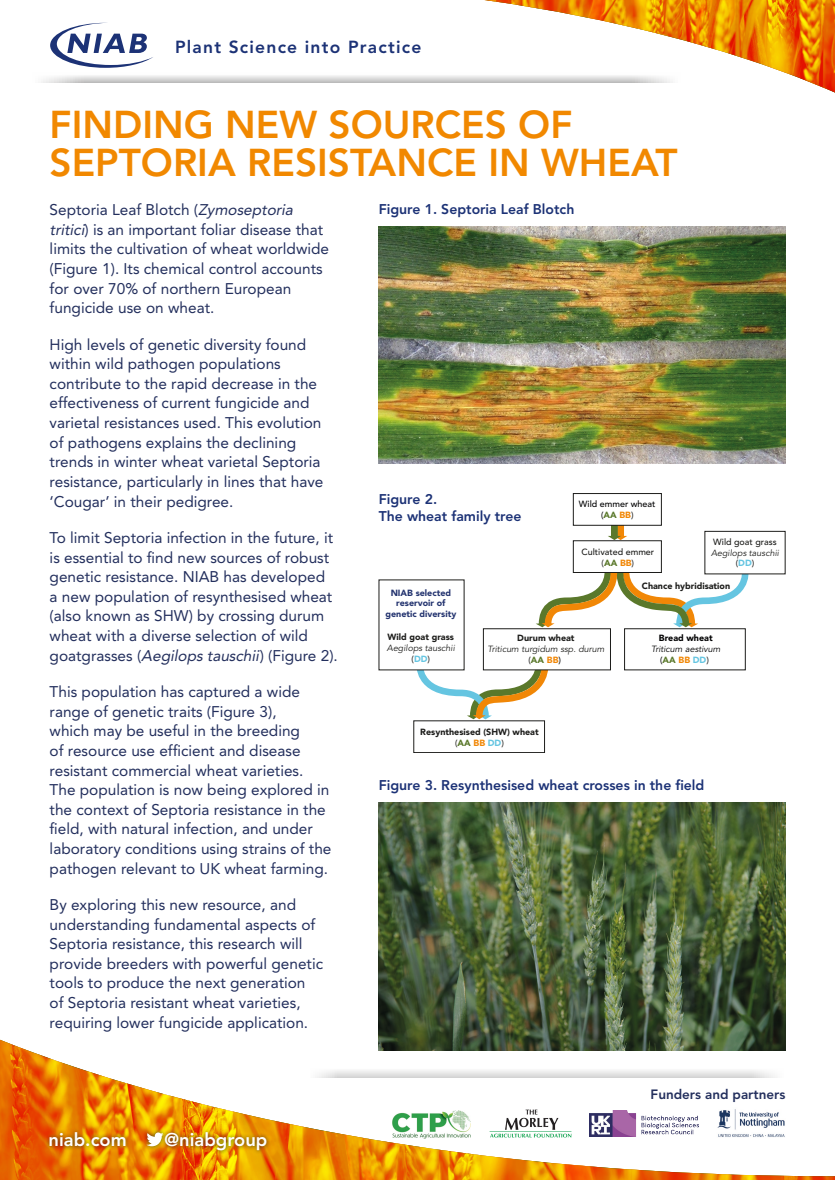
<style>
.page{position:relative;width:835px;height:1180px;background:#fff}
.page>*{position:absolute;margin:0;border:0;box-sizing:border-box;transform-origin:0 0}
.t1{font:800 38.5px/37.8px "Avenir";color:#f18800}
.t2{font:800 18.3px "Avenir";color:#fff}
.t3{font:800 17.39px "Avenir";letter-spacing:.07em;color:#1c3276}
.t4{font:15.4px/19.6px "Avenir";color:#232f5d}
.t5{font:800 14px/17.5px "Avenir";color:#1c3276}
.t6{font:800 13.44px "Avenir";color:#232f5d}
.t7{font:italic 8.96px/10.7px "Avenir";color:#1d1d1b;text-align:center}
.t8{font:900 8.96px/10.7px "Avenir";color:#1d1d1b;text-align:center}
.t9{font:900 8.96px/10.7px "Avenir";color:#253570;text-align:center}
.t10{font:italic 8.96px/10.7px "Avenir";color:#020203;text-align:center}
.t11{font:500 8.96px/10.7px "Avenir";color:#1d1d1b;text-align:center}
.t12{font:500 8.96px/10.7px "Avenir";color:#020203;text-align:center}
.s1{font-style:italic}
.s2{font-weight:900;color:#5a782b}
.s3{font-weight:900;color:#f18706}
.s4{color:#1d1d1b}
.s5{font-weight:500;font-style:normal}
.s6{font-weight:900;font-style:normal;color:#65c5e1}
.s7{font-weight:900;font-style:normal}
.s8{font-weight:900;font-style:normal;color:#5a782b}
.s9{font-weight:900;font-style:normal;color:#f18706}
.s10{font-weight:500;font-style:normal;color:#020203}
.s11{font-weight:500;font-style:normal;color:#1d1d1b}
.s12{font-weight:500}
.s13{color:#5a782b}
.s14{color:#f18706}
.s15{color:#65c5e1}
</style>
<div class="page">
<img style="left:378px;top:226px;width:407px;height:238px">
<img style="left:378px;top:802px;width:407px;height:199px">
<svg style="left:413px;top:656px;width:138px;height:67px"></svg>
<div style="left:483px;top:628px;width:127px;height:42px;background:#fff;border:1px solid #1d1d1b"></div>
<div style="left:617px;top:523px;width:7px;height:14px;background:#f18706"></div>
<svg style="left:535px;top:564px;width:216px;height:67px"></svg>
<div style="left:611px;top:523px;width:6px;height:14px;background:#5a782b"></div>
<svg style="left:608px;top:536px;width:19px;height:4px"></svg>
<div style="left:704px;top:531px;width:81px;height:43px;background:#fff"></div>
<div style="left:704px;top:531px;width:81px;height:43px;border:1px solid #1d1d1b"></div>
<div style="left:413px;top:721px;width:131px;height:31px;background:#fff"></div>
<div style="left:413px;top:720px;width:131px;height:33px;border:1px solid #1d1d1b"></div>
<div style="left:573px;top:540px;width:88px;height:33px;background:#fff;border:1px solid #1d1d1b"></div>
<div style="left:379px;top:580px;width:85px;height:90px;background:#fff"></div>
<div style="left:573px;top:493px;width:88px;height:32px;border:1px solid #1d1d1b"></div>
<svg style="left:41px;top:0;width:793px;height:92px"></svg>
<svg style="left:0;top:1001px;width:834px;height:179px"></svg>
<svg style="left:50px;top:23px;width:103px;height:45px"></svg>
<div style="left:46px;top:1128px;width:225px;height:27px;background:#1d1d1b;opacity:.75"></div>
<svg style="left:146px;top:1132px;width:17px;height:14px"></svg>
<p class="t3" style="left:175px;top:37px;width:248px">Plant Science into Practice</p>
<p class="t1" style="left:50px;top:106px;width:629px">FINDING NEW SOURCES OF<br>SEPTORIA RESISTANCE IN WHEAT</p>
<p class="t5" style="left:378px;top:200px;width:197px">Figure 1. Septoria Leaf Blotch</p>
<p class="t4" style="left:50px;top:200px;width:281px">Septoria Leaf Blotch (<span class="s1">Zymoseptoria tritici</span>) is an important foliar disease that limits the cultivation of wheat worldwide (Figure 1). Its chemical control accounts for over 70% of northern European fungicide use on wheat.</p>
<p class="t4" style="left:50px;top:334px;width:275px">High levels of genetic diversity found within wild pathogen populations contribute to the rapid decrease in the effectiveness of current fungicide and varietal resistances used. This evolution of pathogens explains the declining trends in winter wheat varietal Septoria resistance, particularly in lines that have ‘Cougar’ in their pedigree.</p>
<p class="t4" style="left:50px;top:528px;width:290px">To limit Septoria infection in the future, it is essential to find new sources of robust genetic resistance. NIAB has developed<br>a new population of resynthesised wheat (also known as SHW) by crossing durum wheat with a diverse selection of wild goatgrasses (<span class="s1">Aegilops tauschii</span>) (Figure 2).</p>
<p class="t4" style="left:50px;top:682px;width:283px">This population has captured a wide range of genetic traits (Figure 3),<br>which may be useful in the breeding<br>of resource use efficient and disease resistant commercial wheat varieties.<br>The population is now being explored in the context of Septoria resistance in the field, with natural infection, and under laboratory conditions using strains of the pathogen relevant to UK wheat farming.</p>
<p class="t4" style="left:50px;top:895px;width:275px">By exploring this new resource, and understanding fundamental aspects of Septoria resistance, this research will provide breeders with powerful genetic tools to produce the next generation of Septoria resistant wheat varieties, requiring lower fungicide application.</p>
<p class="t5" style="left:378px;top:490px;width:144px">Figure 2.<br>The wheat family tree</p>
<p class="t12" style="left:579px;top:498px;width:78px">Wild emmer wheat (<span class="s2">AA</span> <span class="s3">BB</span><span class="s4">)</span></p>
<p class="t11" style="left:581px;top:546px;width:74px">Cultivated emmer (<span class="s2">AA</span> <span class="s3">BB</span>)</p>
<p class="t7" style="left:711px;top:536px;width:69px"><span class="s5">Wild goat grass<br></span>Aegilops tauschii <span class="s5">(</span><span class="s6">DD</span><span class="s5">)</span></p>
<p class="t8" style="left:641px;top:580px;width:90px">Chance hybridisation</p>
<p class="t9" style="left:385px;top:587px;width:72px">NIAB selected reservoir of genetic diversity</p>
<p class="t7" style="left:387px;top:632px;width:69px"><span class="s7">Wild goat grass<br></span>Aegilops tauschii <span class="s5">(</span><span class="s6">DD</span><span class="s5">)</span></p>
<p class="t7" style="left:487px;top:633px;width:118px"><span class="s7">Durum wheat<br></span>Triticum turgidum ssp. durum <span class="s5">(</span><span class="s8">AA</span> <span class="s9">BB</span><span class="s10">)</span></p>
<p class="t10" style="left:651px;top:633px;width:71px"><span class="s7">Bread wheat<br></span>Triticum aestivum <span class="s5">(</span><span class="s8">AA</span> <span class="s9">BB</span> <span class="s6">DD</span><span class="s11">)</span></p>
<p class="t8" style="left:420px;top:726px;width:120px">Resynthesised (SHW) wheat <span class="s12">(</span><span class="s13">AA</span> <span class="s14">BB</span> <span class="s15">DD</span><span class="s12">)</span></p>
<p class="t5" style="left:378px;top:776px;width:327px">Figure 3. Resynthesised wheat crosses in the field</p>
<p class="t2" style="left:49px;top:1129px;width:79px">niab.com</p>
<p class="t2" style="left:164px;top:1129px;width:104px">@niabgroup</p>
<p class="t6" style="left:650px;top:1086px;width:136px">Funders and partners</p>
</div>
